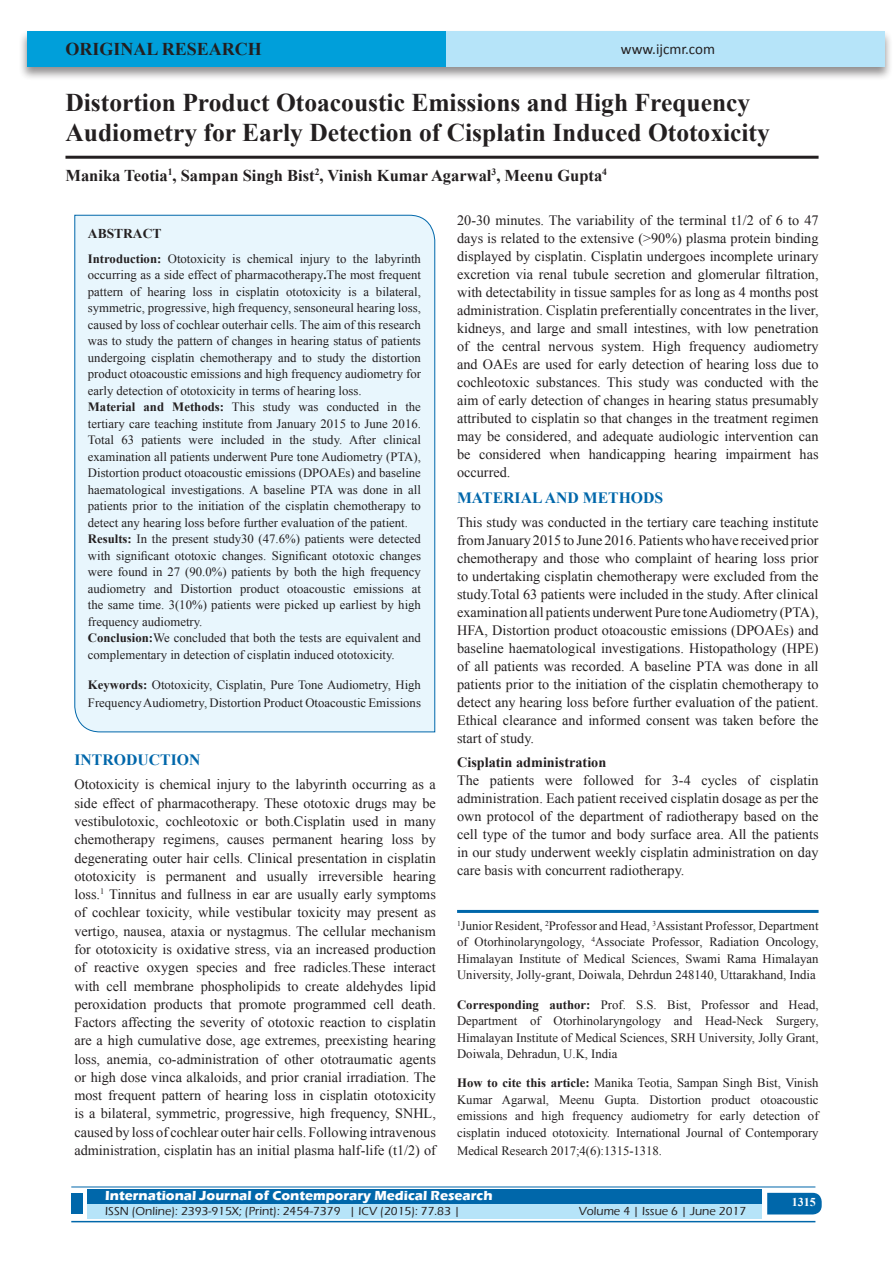
<style>
.page{position:relative;width:893px;height:1263px;background:#fff}
.page>*{position:absolute;margin:0;border:0;box-sizing:border-box;transform-origin:0 0}
.A_Title_New{font:700 25.5px/30px "Times New Roman";color:#231f20}
.AT_new{font:700 18px "Times New Roman";color:#231f20}
.AU-New{font:700 16.5px "Times New Roman";color:#231f20}
.t1{font:700 15.75px "Times New Roman";color:#0067aa}
.t2{font:15px "Calibri";color:#231f20}
.TX_New{font:14.25px/18px "Times New Roman";color:#231f20;text-align:justify}
.t3{font:700 14.25px "Times New Roman";color:#231f20}
.t4{font:700 13.5px "Eras ITC";color:#fff}
.t5{font:700 13.5px "Times New Roman";color:#231f20}
.Affi_New{font:12.75px/16.5px "Times New Roman";color:#231f20}
.HTC_new{font:12.75px/16.5px "Times New Roman";letter-spacing:-.005em;color:#231f20;text-align:justify}
.Corresponding{font:12.75px/16.5px "Times New Roman";color:#231f20;text-align:justify}
.t6{font:500 12px "Eras ITC";color:#231f20}
.t7{font:700 12px "Times New Roman";color:#fff}
.s1{font-weight:700}
</style>
<div class="page">
<div style="left:19px;top:29px;width:874px;height:52px;background:#231f20;opacity:.5"></div>
<div style="left:27px;top:31px;width:858px;height:35px;background:#b6e4f9"></div>
<div style="left:27px;top:31px;width:419px;height:35px;background:#009fda"></div>
<div style="left:87px;top:1189px;width:674px;height:15px;background:#0067aa"></div>
<div style="left:87px;top:1204px;width:674px;height:15px;background:#b6e4f9"></div>
<svg style="left:767px;top:1193px;width:55px;height:21px"></svg>
<hr style="left:71px;top:1186px;width:744px;height:1px;background:#0067aa">
<hr style="left:71px;top:1221px;width:744px;height:1px;background:#0067aa">
<div style="left:71px;top:1193px;width:12px;height:21px;background:#0067aa"></div>
<hr style="left:65px;top:156px;width:754px;height:3px;background:#231f20">
<div style="left:74px;top:214px;width:361px;height:519px;background:#e8f6fd"></div>
<hr style="left:457px;top:910px;width:362px;height:3px;background:#0067aa">
<p class="AT_new" style="left:65px;top:36px;width:198px">ORIGINAL RESEARCH</p>
<p class="t2" style="left:621px;top:40px;width:96px">www.ijcmr.com</p>
<p class="A_Title_New" style="left:65px;top:87px;width:706px">Distortion Product Otoacoustic Emissions and High Frequency<br>Audiometry for Early Detection of Cisplatin Induced Ototoxicity</p>
<p class="AU-New" style="left:65px;top:164px;width:543px">Manika Teotia<sup>1</sup>, Sampan Singh Bist<sup>2</sup>, Vinish Kumar Agarwal<sup>3</sup>, Meenu Gupta<sup>4</sup></p>
<p class="t5" style="left:88px;top:224px;width:75px">ABSTRACT</p>
<p class="Affi_New" style="left:88px;top:250px;width:335px"><span class="s1">Introduction:</span> Ototoxicity is chemical injury to the labyrinth occurring as a side effect of pharmacotherapy<span class="s1">.</span>The most frequent pattern of hearing loss in cisplatin ototoxicity is a bilateral, symmetric, progressive, high frequency, sensoneural hearing loss, caused by loss of cochlear outerhair cells. The aim of this research was to study the pattern of changes in hearing status of patients undergoing cisplatin chemotherapy and to study the distortion product otoacoustic emissions and high frequency audiometry for early detection of ototoxicity in terms of hearing loss.<br><span class="s1">Material and Methods:</span> This study was conducted in the tertiary care teaching institute from January 2015 to June 2016.<br>Total 63 patients were included in the study. After clinical examination all patients underwent Pure tone Audiometry (PTA), Distortion product otoacoustic emissions (DPOAEs) and baseline haematological investigations. A baseline PTA was done in all patients prior to the initiation of the cisplatin chemotherapy to detect any hearing loss before further evaluation of the patient.<br><span class="s1">Results:</span> In the present study30 (47.6%) patients were detected with significant ototoxic changes. Significant ototoxic changes were found in 27 (90.0%) patients by both the high frequency audiometry and Distortion product otoacoustic emissions at the same time. 3(10%) patients were picked up earliest by high frequency audiometry.<br><span class="s1">Conclusion:</span>We concluded that both the tests are equivalent and complementary in detection of cisplatin induced ototoxicity.</p>
<p class="Affi_New" style="left:88px;top:676px;width:335px;line-height:18px"><span class="s1">Keywords:</span> Ototoxicity, Cisplatin, Pure Tone Audiometry, High<br>Frequency Audiometry, Distortion Product Otoacoustic Emissions</p>
<h1 class="t1" style="left:74px;top:749px;width:127px">INTRODUCTION</h1>
<p class="TX_New" style="left:74px;top:775px;width:363px">Ototoxicity is chemical injury to the labyrinth occurring as a side effect of pharmacotherapy. These ototoxic drugs may be vestibulotoxic, cochleotoxic or both.Cisplatin used in many chemotherapy regimens, causes permanent hearing loss by degenerating outer hair cells. Clinical presentation in cisplatin ototoxicity is permanent and usually irreversible hearing loss.<sup>1</sup> Tinnitus and fullness in ear are usually early symptoms of cochlear toxicity, while vestibular toxicity may present as vertigo, nausea, ataxia or nystagmus. The cellular mechanism for ototoxicity is oxidative stress, via an increased production of reactive oxygen species and free radicles.These interact with cell membrane phospholipids to create aldehydes lipid peroxidation products that promote programmed cell death.<br>Factors affecting the severity of ototoxic reaction to cisplatin are a high cumulative dose, age extremes, preexisting hearing loss, anemia, co-administration of other ototraumatic agents or high dose vinca alkaloids, and prior cranial irradiation. The most frequent pattern of hearing loss in cisplatin ototoxicity is a bilateral, symmetric, progressive, high frequency, SNHL, caused by loss of cochlear outer hair cells. Following intravenous administration, cisplatin has an initial plasma half-life (t1/2) of</p>
<p class="TX_New" style="left:457px;top:211px;width:363px">20-30 minutes. The variability of the terminal t1/2 of 6 to 47 days is related to the extensive (&gt;90%) plasma protein binding displayed by cisplatin. Cisplatin undergoes incomplete urinary excretion via renal tubule secretion and glomerular filtration, with detectability in tissue samples for as long as 4 months post administration. Cisplatin preferentially concentrates in the liver, kidneys, and large and small intestines, with low penetration of the central nervous system. High frequency audiometry and OAEs are used for early detection of hearing loss due to cochleotoxic substances. This study was conducted with the aim of early detection of changes in hearing status presumably attributed to cisplatin so that changes in the treatment regimen may be considered, and adequate audiologic intervention can be considered when handicapping hearing impairment has occurred.</p>
<h1 class="t1" style="left:457px;top:486px;width:208px">MATERIAL AND METHODS</h1>
<p class="TX_New" style="left:457px;top:513px;width:363px">This study was conducted in the tertiary care teaching institute from January 2015 to June 2016. Patients who have received prior chemotherapy and those who complaint of hearing loss prior to undertaking cisplatin chemotherapy were excluded from the study.Total 63 patients were included in the study. After clinical examination all patients underwent Pure tone Audiometry (PTA), HFA, Distortion product otoacoustic emissions (DPOAEs) and baseline haematological investigations. Histopathology (HPE) of all patients was recorded. A baseline PTA was done in all patients prior to the initiation of the cisplatin chemotherapy to detect any hearing loss before further evaluation of the patient.<br>Ethical clearance and informed consent was taken before the start of study.</p>
<h2 class="t3" style="left:457px;top:753px;width:151px">Cisplatin administration</h2>
<p class="TX_New" style="left:457px;top:771px;width:363px">The patients were followed for 3-4 cycles of cisplatin administration. Each patient received cisplatin dosage as per the own protocol of the department of radiotherapy based on the cell type of the tumor and body surface area. All the patients in our study underwent weekly cisplatin administration on day care basis with concurrent radiotherapy.</p>
<p class="Affi_New" style="left:457px;top:917px;width:363px;text-align:justify"><sup>1</sup>Junior Resident, <sup>2</sup>Professor and Head, <sup>3</sup>Assistant Professor, Department of Otorhinolaryngology, <sup>4</sup>Associate Professor, Radiation Oncology, Himalayan Institute of Medical Sciences, Swami Rama Himalayan University, Jolly-grant, Doiwala, Dehrdun 248140, Uttarakhand, India</p>
<p class="Corresponding" style="left:457px;top:996px;width:363px"><span class="s1">Corresponding author:</span> Prof. S.S. Bist, Professor and Head, Department of Otorhinolaryngology and Head-Neck Surgery, Himalayan Institute of Medical Sciences, SRH University, Jolly Grant, Doiwala, Dehradun, U.K, India</p>
<p class="HTC_new" style="left:457px;top:1075px;width:363px"><span class="s1">How to cite this article:</span> Manika Teotia, Sampan Singh Bist, Vinish Kumar Agarwal, Meenu Gupta. Distortion product otoacoustic emissions and high frequency audiometry for early detection of cisplatin induced ototoxicity. International Journal of Contemporary</p>
<p class="HTC_new" style="left:457px;top:1142px;width:206px">Medical Research 2017;4(6):1315-1318.</p>
<p class="t4" style="left:105px;top:1188px;width:389px">International Journal of Contemporary Medical Research</p>
<p class="t6" style="left:105px;top:1204px;width:356px">ISSN (Online): 2393-915X; (Print): 2454-7379 | ICV (2015): 77.83 |</p>
<p class="t6" style="left:579px;top:1204px;width:169px">Volume 4 | Issue 6 | June 2017</p>
<h4 class="t7" style="left:792px;top:1194px;width:25px">1315</h4>
</div>
